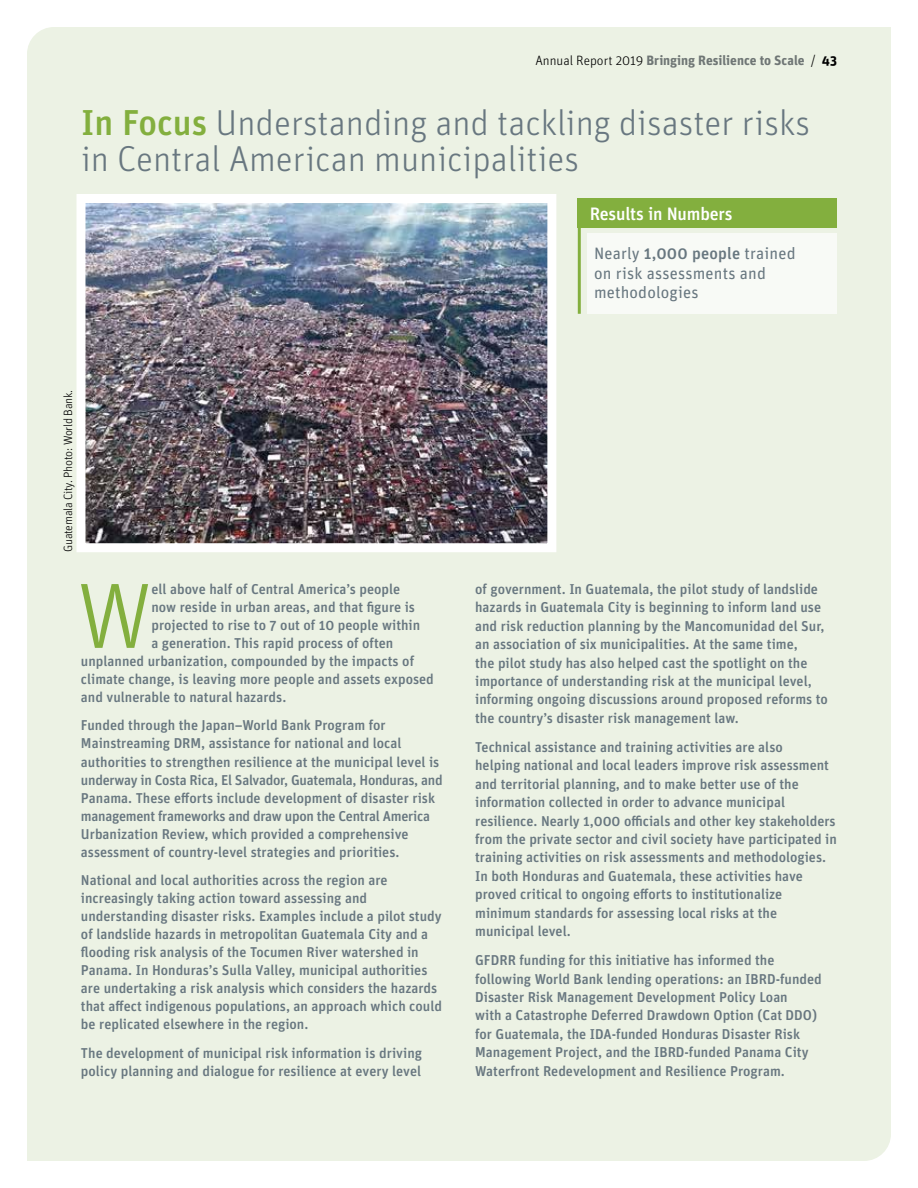
<style>
.page{position:relative;width:918px;height:1188px;background:#fff}
.page>*{position:absolute;margin:0;border:0;box-sizing:border-box;transform-origin:0 0}
.t1{font:300 92.85px "Unit";color:#83af3e}
.t2{font:300 36px/36px "Unit";color:#687780}
.t3{font:500 18px "Unit";letter-spacing:-.01em;color:#fff}
.t4{font:16.5px/19.5px "Unit";letter-spacing:.01em;color:#687780}
.t5{font:500 14.25px/18.5px "Unit";color:#687780}
.t6{font:700 13.5px "Unit";color:#6f7675}
.t7{font:300 12px "Unit";letter-spacing:-.02em;color:#000}
.s1{font-weight:300;color:#000}
.s2{color:#000}
.s3{font-weight:500;color:#83af3e}
.s4{font-weight:500}
</style>
<div class="page">
<div style="left:27px;top:27px;width:864px;height:1134px;background:#ecf2e4"></div>
<img style="left:86px;top:204px;width:460px;height:338px">
<div style="left:76px;top:194px;width:480px;height:358px;border:9px solid #fff"></div>
<div style="left:578px;top:199px;width:259px;height:29px;background:#83af3e"></div>
<hr style="left:578px;top:199px;width:3px;height:115px;background:#83af3e">
<div style="left:588px;top:233px;width:249px;height:81px;background:#f8faf6"></div>
<p class="t6" style="left:535px;top:52px;width:303px"><span class="s1">Annual Report 2019</span> Bringing Resilience to Scale <span class="s1">/</span> <span class="s2">43</span></p>
<h2 class="t2" style="left:81px;top:104px;width:731px"><span class="s3">In Focus</span> Understanding and tackling disaster risks in Central American municipalities</h2>
<p class="t3" style="left:590px;top:202px;width:145px">Results in Numbers</p>
<p class="t4" style="left:594px;top:243px;width:203px">Nearly <span class="s4">1,000 people</span> trained on risk assessments and methodologies</p>
<p class="t7" style="left:60px;top:552px;width:164px;rotate:-90deg">Guatemala City. Photo: World Bank.</p>
<h1 class="t1" style="left:78px;top:558px;width:75px">W</h1>
<p class="t5" style="left:151px;top:579px;width:250px">ell above half of Central America’s people</p>
<p class="t5" style="left:151px;top:597px;width:265px">now reside in urban areas, and that figure is</p>
<p class="t5" style="left:151px;top:615px;width:270px">projected to rise to 7 out of 10 people within</p>
<p class="t5" style="left:151px;top:633px;width:243px">a generation. This rapid process of often</p>
<p class="t5" style="left:81px;top:651px;width:335px">unplanned urbanization, compounded by the impacts of</p>
<p class="t5" style="left:81px;top:669px;width:354px">climate change, is leaving more people and assets exposed</p>
<p class="t5" style="left:81px;top:687px;width:207px">and vulnerable to natural hazards.</p>
<p class="t5" style="left:81px;top:716px;width:363px;line-height:18px">Funded through the Japan–World Bank Program for Mainstreaming DRM, assistance for national and local authorities to strengthen resilience at the municipal level is underway in Costa Rica, El Salvador, Guatemala, Honduras, and Panama. These efforts include development of disaster risk management frameworks and draw upon the Central America Urbanization Review, which provided a comprehensive assessment of country-level strategies and priorities.</p>
<p class="t5" style="left:81px;top:871px;width:362px;line-height:18px">National and local authorities across the region are increasingly taking action toward assessing and understanding disaster risks. Examples include a pilot study of landslide hazards in metropolitan Guatemala City and a flooding risk analysis of the Tocumen River watershed in Panama. In Honduras’s Sulla Valley, municipal authorities are undertaking a risk analysis which considers the hazards that affect indigenous populations, an approach which could be replicated elsewhere in the region.</p>
<p class="t5" style="left:81px;top:1044px;width:343px;line-height:18px">The development of municipal risk information is driving policy planning and dialogue for resilience at every level</p>
<p class="t5" style="left:475px;top:579px;width:354px">of government. In Guatemala, the pilot study of landslide hazards in Guatemala City is beginning to inform land use and risk reduction planning by the Mancomunidad del Sur, an association of six municipalities. At the same time,<br>the pilot study has also helped cast the spotlight on the importance of understanding risk at the municipal level, informing ongoing discussions around proposed reforms to the country’s disaster risk management law.</p>
<p class="t5" style="left:475px;top:737px;width:363px">Technical assistance and training activities are also<br>helping national and local leaders improve risk assessment and territorial planning, and to make better use of the information collected in order to advance municipal resilience. Nearly 1,000 officials and other key stakeholders from the private sector and civil society have participated in training activities on risk assessments and methodologies.<br>In both Honduras and Guatemala, these activities have proved critical to ongoing efforts to institutionalize minimum standards for assessing local risks at the municipal level.</p>
<p class="t5" style="left:475px;top:951px;width:348px">GFDRR funding for this initiative has informed the following World Bank lending operations: an IBRD-funded Disaster Risk Management Development Policy Loan<br>with a Catastrophe Deferred Drawdown Option (Cat DDO) for Guatemala, the IDA-funded Honduras Disaster Risk Management Project, and the IBRD-funded Panama City Waterfront Redevelopment and Resilience Program.</p>
</div>
